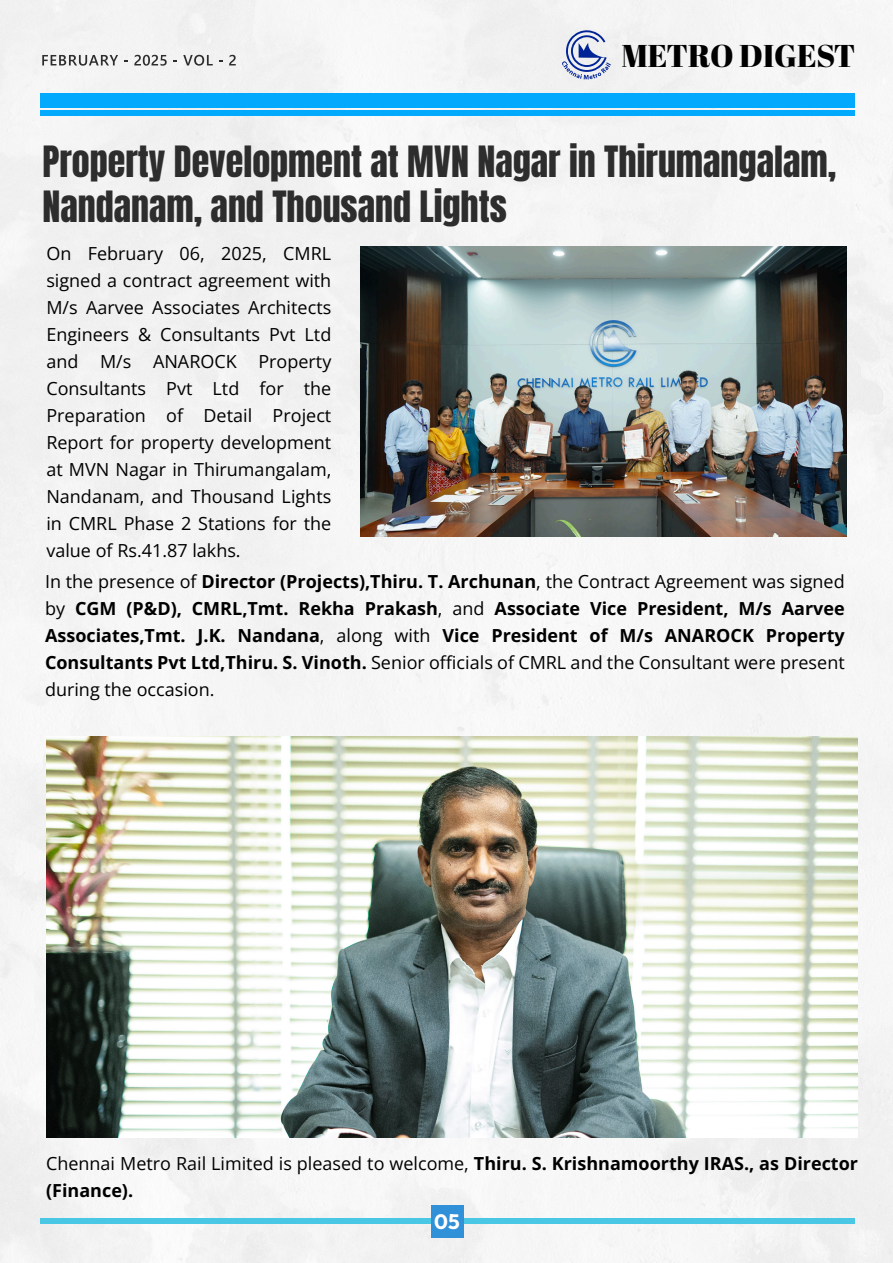
<style>
.page{position:relative;width:893px;height:1263px;background:#f4f4f4}
.page>*{position:absolute;margin:0;border:0;box-sizing:border-box;transform-origin:0 0}
.t1{font:36px/45px "Anton";color:#2d2d2d}
.t2{font:31.5px "Abril Fatface";color:#000}
.t3{font:700 20.85px "Outfit";color:#fff}
.t4{font:700 18px/27px "Open Sans";color:#000;text-align:justify}
.t5{font:18px/27px "Open Sans";color:#000;text-align:justify}
.s1{font-weight:400}
</style>
<div class="page">
<svg style="left:562px;top:30px;width:49px;height:49px"></svg>
<div style="left:41px;top:93px;width:814px;height:14px;background:#03a9fc"></div>
<div style="left:41px;top:111px;width:814px;height:5px;background:#03a9fc"></div>
<div style="left:40px;top:1218px;width:814px;height:6px;background:#4ac7e5"></div>
<div style="left:431px;top:1205px;width:32px;height:32px;background:#3090d8"></div>
<img style="left:360px;top:247px;width:486px;height:289px">
<svg style="left:42px;top:55px;width:76px;height:11px"></svg>
<svg style="left:134px;top:55px;width:33px;height:11px"></svg>
<svg style="left:183px;top:55px;width:30px;height:11px"></svg>
<svg style="left:229px;top:55px;width:7px;height:10px"></svg>
<img style="left:46px;top:736px;width:812px;height:401px">
<h2 class="t2" style="left:621px;top:33px;width:235px">METRO DIGEST</h2>
<h1 class="t1" style="left:42px;top:142px;width:795px">Property Development at MVN Nagar in Thirumangalam,<br>Nandanam, and Thousand Lights</h1>
<p class="t5" style="left:46px;top:240px;width:286px">On February 06, 2025, CMRL signed a contract agreement with M/s Aarvee Associates Architects Engineers &amp; Consultants Pvt Ltd and M/s ANAROCK Property Consultants Pvt Ltd for the Preparation of Detail Project Report for property development at MVN Nagar in Thirumangalam, Nandanam, and Thousand Lights in CMRL Phase 2 Stations for the value of Rs.41.87 lakhs.</p>
<p class="t4" style="left:45px;top:568px;width:801px"><span class="s1">In the presence of</span> Director (Projects),Thiru. T. Archunan<span class="s1">, the Contract Agreement was signed by</span> CGM (P&amp;D), CMRL,Tmt. Rekha Prakash<span class="s1">, and</span> Associate Vice President, M/s Aarvee Associates,Tmt. J.K. Nandana<span class="s1">, along with</span> Vice President of M/s ANAROCK Property Consultants Pvt Ltd,Thiru. S. Vinoth. <span class="s1">Senior officials of CMRL and the Consultant were present during the occasion.</span></p>
<p class="t4" style="left:46px;top:1150px;width:813px"><span class="s1">Chennai Metro Rail Limited is pleased to welcome,</span> Thiru. S. Krishnamoorthy IRAS., as Director (Finance).</p>
<p class="t3" style="left:434px;top:1207px;width:27px">05</p>
</div>
